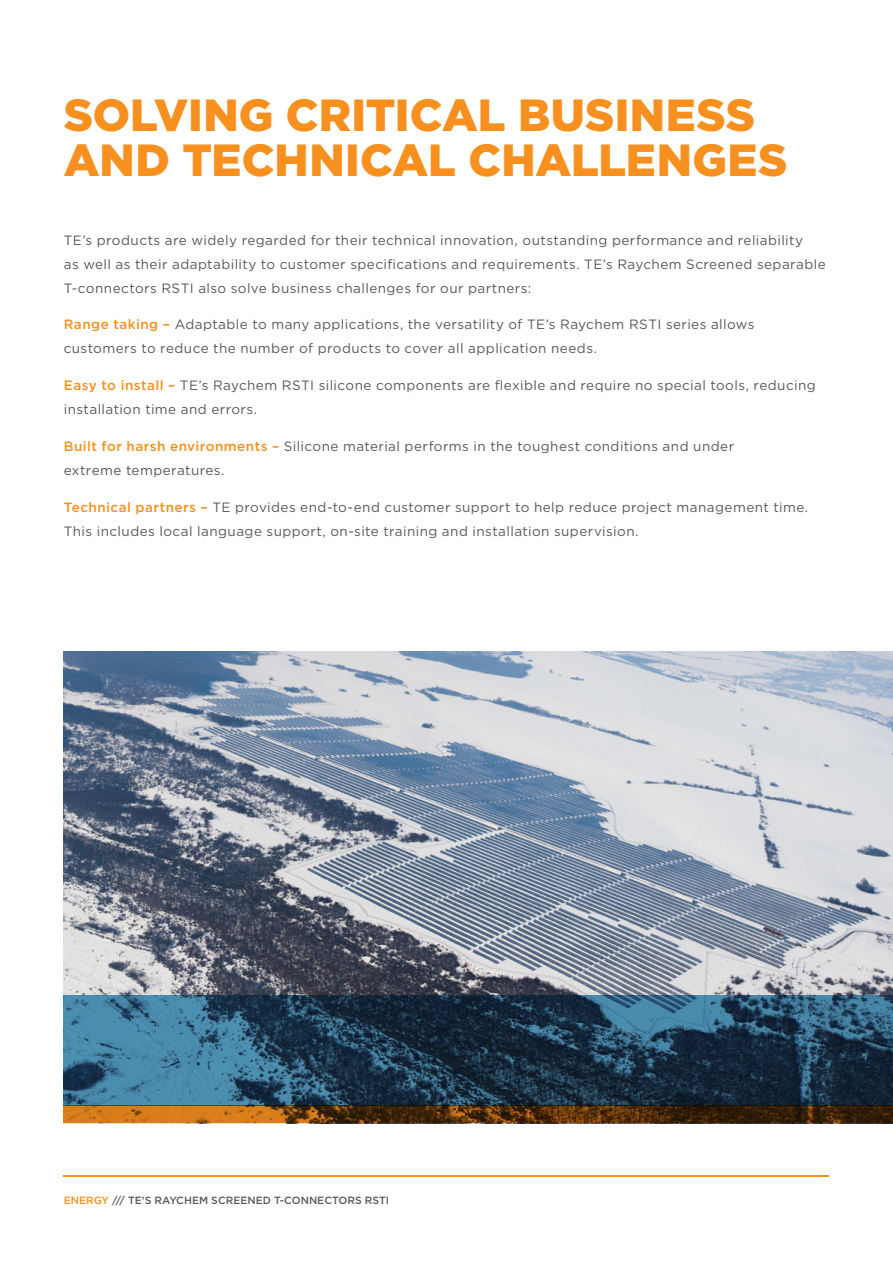
<style>
.page{position:relative;width:893px;height:1263px;background:#fff}
.page>*{position:absolute;margin:0;border:0;box-sizing:border-box;transform-origin:0 0}
.t1{font:900 45px/44.2px "Gotham";color:#f7901e}
.t2{font:13.5px/24px "Gotham";letter-spacing:.03em;color:#58595b}
.t3{font:500 10.5px "Gotham";color:#58595b}
.s1{font-weight:500;color:#f7901e}
.s2{color:#f7901e}
</style>
<div class="page">
<img style="left:64px;top:652px;width:829px;height:343px">
<hr style="left:892px;top:905px;width:1px;height:178px;background:#f7901e">
<svg style="left:64px;top:995px;width:829px;height:110px;background:#264961"></svg>
<svg style="left:64px;top:1105px;width:829px;height:18px;background:#6a3e0d"></svg>
<hr style="left:64px;top:1176px;width:765px;height:1px;background:#f7901e">
<h1 class="t1" style="left:64px;top:93px;width:725px">SOLVING CRITICAL BUSINESS<br>AND TECHNICAL CHALLENGES</h1>
<p class="t2" style="left:64px;top:228px;width:763px">TE’s products are widely regarded for their technical innovation, outstanding performance and reliability<br>as well as their adaptability to customer specifications and requirements. TE’s Raychem Screened separable<br>T-connectors RSTI also solve business challenges for our partners:</p>
<p class="t2" style="left:64px;top:312px;width:692px"><span class="s1">Range taking –</span> Adaptable to many applications, the versatility of TE’s Raychem RSTI series allows customers to reduce the number of products to cover all application needs.</p>
<p class="t2" style="left:64px;top:373px;width:753px"><span class="s1">Easy to install –</span> TE’s Raychem RSTI silicone components are flexible and require no special tools, reducing installation time and errors.</p>
<p class="t2" style="left:64px;top:434px;width:672px"><span class="s1">Built for harsh environments –</span> Silicone material performs in the toughest conditions and under extreme temperatures.</p>
<p class="t2" style="left:64px;top:495px;width:746px"><span class="s1">Technical partners –</span> TE provides end-to-end customer support to help reduce project management time.<br>This includes local language support, on-site training and installation supervision.</p>
<p class="t3" style="left:64px;top:1193px;width:327px"><span class="s2">ENERGY</span> /// TE’S RAYCHEM SCREENED T-CONNECTORS RSTI</p>
</div>
